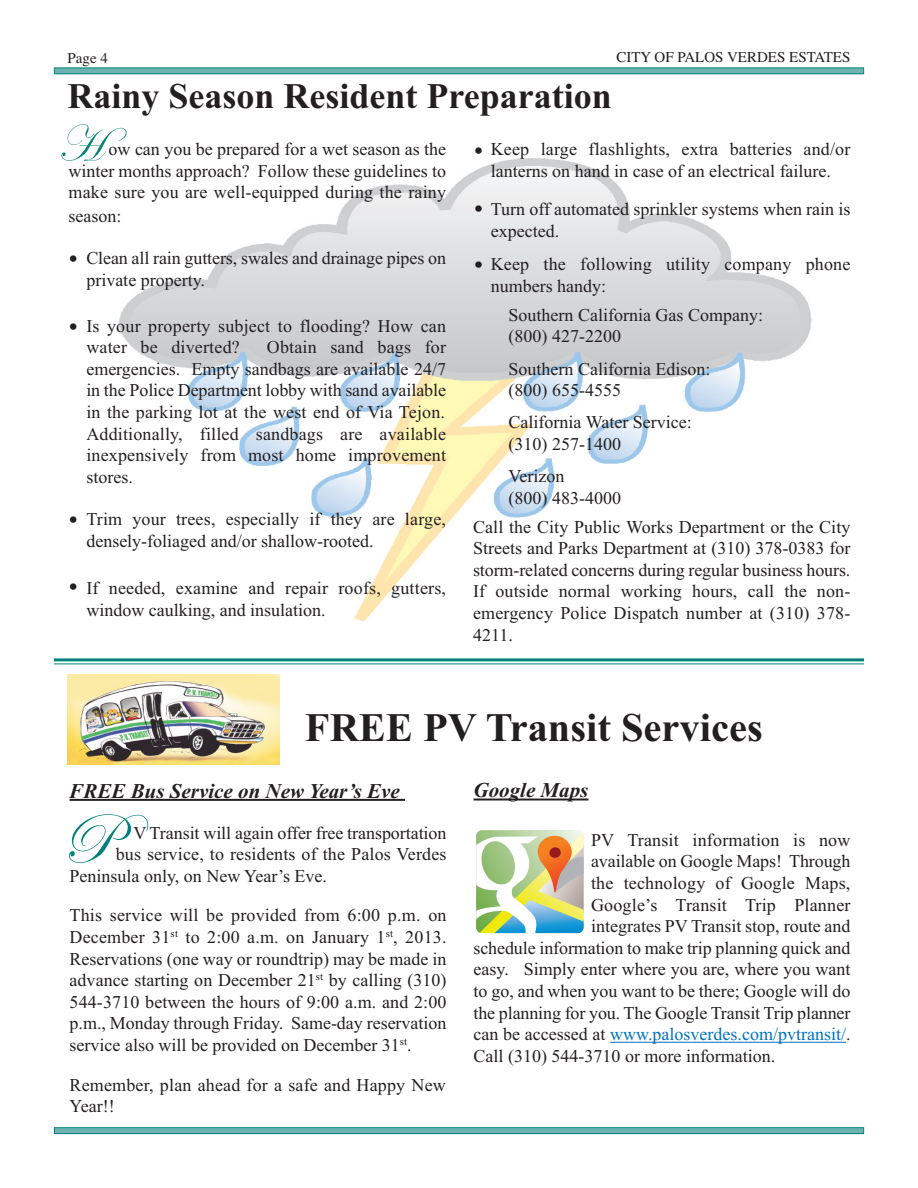
<style>
.page{position:relative;width:918px;height:1188px;background:#fff}
.page>*{position:absolute;margin:0;border:0;box-sizing:border-box;transform-origin:0 0}
.t1{font:72px "Edwardian Script ITC";color:#00827a}
.t2{font:51px "Edwardian Script ITC";color:#00827a}
.t3{font:700 40.5px "Times New Roman";color:#231f20}
.t4{font:700 36px "Times New Roman";color:#231f20}
.t5{font:italic 700 21px "Times New Roman";color:#231f20}
.t6{font:18px/21.6px "Times New Roman";color:#231f20}
.t7{font:18px "Times New Roman";color:#0072bc}
.t8{font:700 18px "Helvetica Neue";color:#231f20}
.t9{font:15px "Times";color:#231f20}
.s1{font-family:"Helvetica Neue";font-weight:700}
.s2{color:#231f20}
</style>
<div class="page">
<div style="left:55px;top:68px;width:808px;height:5px;background:#6cb3b1"></div>
<div style="left:54px;top:68px;width:810px;height:6px;border:1px solid #00827a"></div>
<div style="left:55px;top:1128px;width:808px;height:5px;background:#6cb3b1"></div>
<div style="left:54px;top:1127px;width:810px;height:7px;border:1px solid #00827a"></div>
<img style="left:119px;top:158px;width:693px;height:462px">
<img style="left:67px;top:674px;width:212px;height:91px">
<hr style="left:54px;top:658px;width:810px;height:3px;background:#00827a">
<hr style="left:54px;top:663px;width:810px;height:1px;background:#00827a">
<hr style="left:70px;top:799px;width:335px;height:2px;background:#231f20">
<hr style="left:474px;top:799px;width:114px;height:2px;background:#231f20">
<hr style="left:610px;top:1042px;width:236px;height:1px;background:#0072bc">
<svg style="left:476px;top:830px;width:108px;height:103px"></svg>
<div style="left:549px;top:847px;width:12px;height:11px;background:#981a1e;border-radius:50%"></div>
<p class="t9" style="left:67px;top:49px;width:42px">Page 4</p>
<p class="t9" style="left:616px;top:48px;width:236px">CITY OF PALOS VERDES ESTATES</p>
<h3 class="t4" style="left:68px;top:74px;width:546px">Rainy Season Resident Preparation</h3>
<h2 class="t2" style="left:57px;top:112px;width:71px">H</h2>
<p class="t6" style="left:69px;top:138px;width:379px;text-align:justify;text-indent:40px">ow can you be prepared for a wet season as the winter months approach? Follow these guidelines to make sure you are well-equipped during the rainy</p>
<p class="t6" style="left:69px;top:205px;width:54px">season:</p>
<p class="t6" style="left:86px;top:247px;width:361px">Clean all rain gutters, swales and drainage pipes on private property.</p>
<p class="t6" style="left:86px;top:315px;width:361px">Is your property subject to flooding? How can water be diverted?</p>
<p class="t8" style="left:69px;top:252px;width:11px">•</p>
<p class="t8" style="left:69px;top:320px;width:11px">•</p>
<p class="t6" style="left:86px;top:336px;width:361px;text-align:justify;text-indent:181px">Obtain sand bags for emergencies. Empty sandbags are available 24/7 in the Police Department lobby with sand available in the parking lot at the west end of Via Tejon.<br>Additionally, filled sandbags are available inexpensively from most home improvement stores.</p>
<p class="t6" style="left:86px;top:508px;width:361px">Trim your trees, especially if they are large, densely-foliaged and/or shallow-rooted.</p>
<p class="t6" style="left:86px;top:577px;width:361px">If needed, examine and repair roofs, gutters, window caulking, and insulation.</p>
<p class="t8" style="left:69px;top:513px;width:11px">•</p>
<p class="t8" style="left:69px;top:580px;width:11px">•</p>
<p class="t6" style="left:474px;top:138px;width:378px;text-align:center"><span class="s1">•</span> Keep large flashlights, extra batteries and/or lanterns on hand in case of an electrical failure.</p>
<p class="t6" style="left:491px;top:198px;width:361px;text-indent:-17px"><span class="s1">•</span> Turn off automated sprinkler systems when rain is expected.</p>
<p class="t6" style="left:491px;top:253px;width:361px;text-indent:-17px"><span class="s1">•</span> Keep the following utility company phone numbers handy:</p>
<p class="t6" style="left:509px;top:304px;width:256px">Southern California Gas Company: (800) 427-2200</p>
<p class="t6" style="left:509px;top:358px;width:203px">Southern California Edison: (800) 655-4555</p>
<p class="t6" style="left:509px;top:411px;width:185px">California Water Service: (310) 257-1400</p>
<p class="t6" style="left:509px;top:465px;width:114px">Verizon<br>(800) 483-4000</p>
<p class="t6" style="left:473px;top:516px;width:379px;text-align:justify">Call the City Public Works Department or the City Streets and Parks Department at (310) 378-0383 for storm-related concerns during regular business hours.<br>If outside normal working hours, call the non&shy;emergency Police Dispatch number at (310) 378- 4211.</p>
<h3 class="t3" style="left:305px;top:704px;width:459px">FREE PV Transit Services</h3>
<p class="t5" style="left:70px;top:778px;width:332px">FREE Bus Service on New Year’s Eve</p>
<p class="t6" style="left:134px;top:822px;width:315px">V Transit will again offer free transportation</p>
<p class="t6" style="left:116px;top:843px;width:332px">bus service, to residents of the Palos Verdes</p>
<p class="t6" style="left:70px;top:865px;width:259px">Peninsula only, on New Year’s Eve.</p>
<p class="t6" style="left:70px;top:904px;width:378px;text-align:justify">This service will be provided from 6:00 p.m. on December 31<sup>st</sup> to 2:00 a.m. on January 1<sup>st</sup>, 2013.<br>Reservations (one way or roundtrip) may be made in advance starting on December 21<sup>st</sup> by calling (310)<br>544-3710 between the hours of 9:00 a.m. and 2:00 p.m., Monday through Friday. Same-day reservation service also will be provided on December 31<sup>st</sup>.</p>
<p class="t6" style="left:70px;top:1074px;width:378px">Remember, plan ahead for a safe and Happy New<br>Year!!</p>
<h1 class="t1" style="left:61px;top:795px;width:57px">P</h1>
<p class="t5" style="left:474px;top:778px;width:116px">Google Maps</p>
<p class="t6" style="left:591px;top:829px;width:261px">PV Transit information is now</p>
<p class="t6" style="left:591px;top:850px;width:261px">available on Google Maps! Through</p>
<p class="t6" style="left:591px;top:872px;width:261px">the technology of Google Maps,</p>
<p class="t6" style="left:591px;top:894px;width:261px">Google’s Transit Trip Planner</p>
<p class="t6" style="left:591px;top:915px;width:261px">integrates PV Transit stop, route and</p>
<p class="t6" style="left:474px;top:937px;width:378px">schedule information to make trip planning quick and</p>
<p class="t6" style="left:474px;top:958px;width:378px">easy. Simply enter where you are, where you want</p>
<p class="t6" style="left:474px;top:980px;width:378px">to go, and when you want to be there; Google will do</p>
<p class="t6" style="left:474px;top:1002px;width:378px">the planning for you. The Google Transit Trip planner</p>
<p class="t7" style="left:474px;top:1024px;width:378px"><span class="s2">can be accessed at</span> www.palosverdes.com/pvtransit/<span class="s2">.</span></p>
<p class="t6" style="left:474px;top:1045px;width:303px">Call (310) 544-3710 or more information.</p>
</div>
